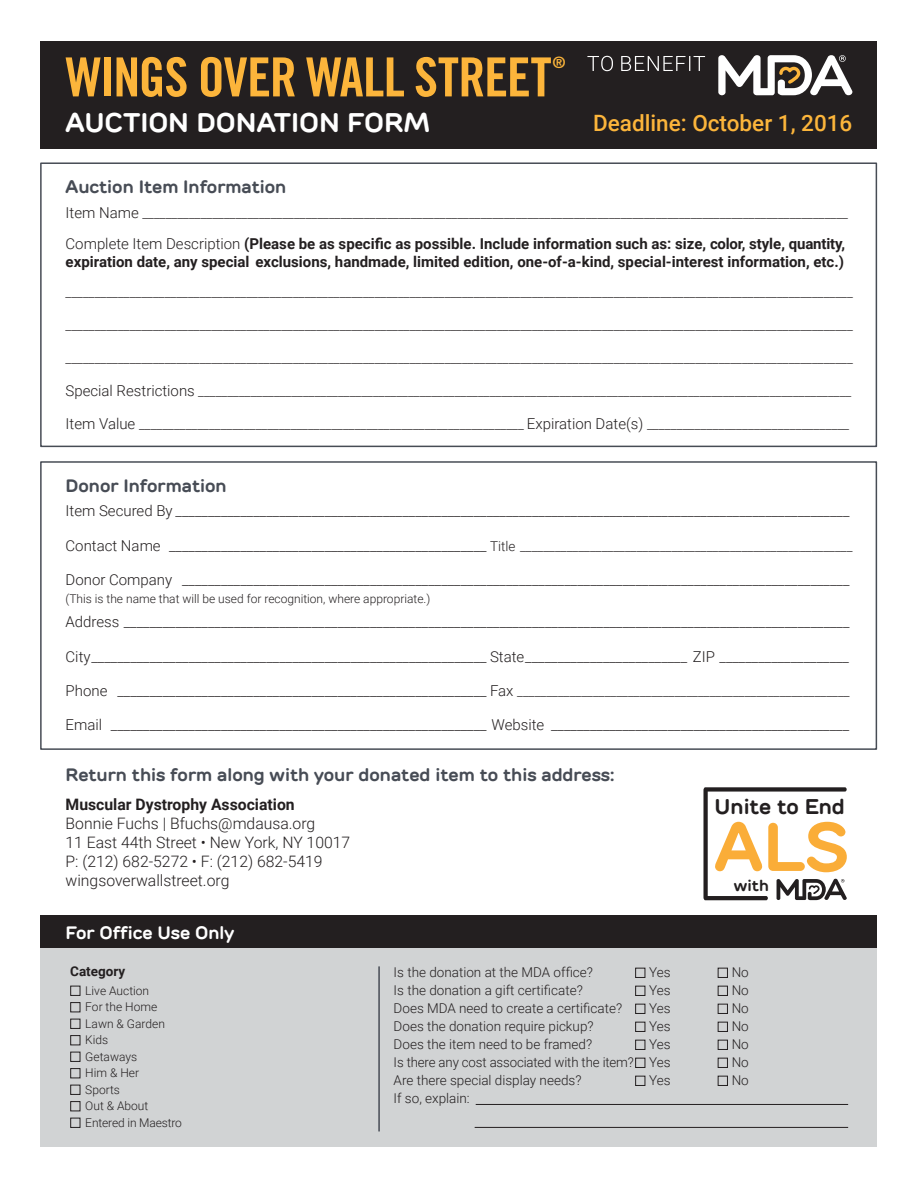
<style>
.page{position:relative;width:918px;height:1188px;background:#fff}
.page>*{position:absolute;margin:0;border:0;box-sizing:border-box;transform-origin:0 0}
.t1{font:700 68.25px "TT Rounds";color:#faad38}
.t2{font:54px "Trade Gothic Bold Cond Twenty";letter-spacing:-.02em;color:#fcb53b}
.t3{font:700 27px "TT Rounds";letter-spacing:-.005em;color:#fff}
.t4{font:500 22.5px "Roboto";color:#fcb53b}
.t5{font:700 21.3px "TT Rounds";color:#231f20}
.t6{font:700 18px "TT Rounds";color:#474c55}
.t7{font:700 18px "TT Rounds";color:#fff}
.t8{font:300 15.75px/18.9px "Roboto";color:#231f20}
.t9{font:700 15.75px "Roboto";color:#231f20}
.t10{font:700 15.75px "TT Rounds";color:#231f20}
.t11{font:15.75px "Trade Gothic Bold Cond Twenty";color:#fcb53b}
.t12{font:300 15px "Roboto";color:#231f20}
.t13{font:700 15px/18px "Roboto";color:#231f20}
.t14{font:300 13.5px "Roboto";color:#231f20}
.t15{font:700 13.5px "Roboto";color:#231f20}
.t16{font:300 12px/16.5px "Roboto";color:#231f20}
.s1{font-size:15px}
.s2{font-weight:300}
.s3{font-size:13.5px}
</style>
<div class="page">
<div style="left:40px;top:41px;width:837px;height:107px;background:#231f20"></div>
<div style="left:40px;top:162px;width:837px;height:285px;border:2px solid #474c55"></div>
<div style="left:40px;top:461px;width:837px;height:289px;border:2px solid #474c55"></div>
<div style="left:40px;top:915px;width:838px;height:33px;background:#231f20"></div>
<div style="left:40px;top:948px;width:838px;height:199px;background:#d1d3d4"></div>
<div style="left:70px;top:986px;width:10px;height:10px;border:1px solid #231f20"></div>
<div style="left:70px;top:1002px;width:10px;height:10px;border:1px solid #231f20"></div>
<div style="left:70px;top:1019px;width:10px;height:10px;border:1px solid #231f20"></div>
<div style="left:70px;top:1035px;width:10px;height:10px;border:1px solid #231f20"></div>
<div style="left:70px;top:1052px;width:10px;height:10px;border:1px solid #231f20"></div>
<div style="left:70px;top:1068px;width:10px;height:10px;border:1px solid #231f20"></div>
<div style="left:70px;top:1085px;width:10px;height:10px;border:1px solid #231f20"></div>
<div style="left:70px;top:1101px;width:10px;height:10px;border:1px solid #231f20"></div>
<div style="left:70px;top:1118px;width:10px;height:10px;border:1px solid #231f20"></div>
<hr style="left:476px;top:1104px;width:372px;height:1px;background:#231f20">
<hr style="left:475px;top:1127px;width:373px;height:1px;background:#231f20">
<div style="left:635px;top:968px;width:10px;height:10px;border:1px solid #231f20"></div>
<div style="left:718px;top:968px;width:10px;height:10px;border:1px solid #231f20"></div>
<div style="left:635px;top:986px;width:10px;height:10px;border:1px solid #231f20"></div>
<div style="left:718px;top:986px;width:10px;height:10px;border:1px solid #231f20"></div>
<div style="left:635px;top:1004px;width:10px;height:10px;border:1px solid #231f20"></div>
<div style="left:718px;top:1004px;width:10px;height:10px;border:1px solid #231f20"></div>
<div style="left:635px;top:1022px;width:10px;height:10px;border:1px solid #231f20"></div>
<div style="left:718px;top:1022px;width:10px;height:10px;border:1px solid #231f20"></div>
<div style="left:635px;top:1040px;width:10px;height:10px;border:1px solid #231f20"></div>
<div style="left:718px;top:1040px;width:10px;height:10px;border:1px solid #231f20"></div>
<div style="left:635px;top:1058px;width:10px;height:10px;border:1px solid #231f20"></div>
<div style="left:718px;top:1058px;width:10px;height:10px;border:1px solid #231f20"></div>
<div style="left:635px;top:1076px;width:10px;height:10px;border:1px solid #231f20"></div>
<div style="left:718px;top:1076px;width:10px;height:10px;border:1px solid #231f20"></div>
<hr style="left:378px;top:966px;width:2px;height:165px;background:#474c55">
<svg style="left:718px;top:55px;width:134px;height:40px"></svg>
<svg style="left:587px;top:56px;width:118px;height:15px"></svg>
<svg style="left:703px;top:787px;width:144px;height:113px"></svg>
<h2 class="t2" style="left:66px;top:44px;width:488px">WINGS OVER WALL STREET</h2>
<p class="t11" style="left:553px;top:53px;width:14px">®</p>
<h3 class="t3" style="left:66px;top:104px;width:366px">AUCTION DONATION FORM</h3>
<h3 class="t4" style="left:593px;top:107px;width:261px">Deadline: October 1, 2016</h3>
<h3 class="t6" style="left:66px;top:174px;width:222px">Auction Item Information</h3>
<p class="t14" style="left:66px;top:203px;width:784px"><span class="s1">Item Name</span> _________________________________________________________________________________________________________________________</p>
<p class="t13" style="left:66px;top:234px;width:781px"><span class="s2">Complete Item Description</span> (Please be as specific as possible. Include information such as: size, color, style, quantity, expiration date, any special exclusions, handmade, limited edition, one-of-a-kind, special-interest information, etc.)</p>
<p class="t14" style="left:66px;top:283px;width:789px">_______________________________________________________________________________________________________________________________________</p>
<p class="t14" style="left:66px;top:316px;width:789px">_______________________________________________________________________________________________________________________________________</p>
<p class="t14" style="left:66px;top:349px;width:789px">_______________________________________________________________________________________________________________________________________</p>
<p class="t14" style="left:66px;top:382px;width:787px"><span class="s1">Special Restrictions</span> ________________________________________________________________________________________________________________</p>
<p class="t14" style="left:66px;top:414px;width:785px"><span class="s1">Item Value</span> __________________________________________________________________ <span class="s1">Expiration Date(s)</span> __________________________________</p>
<h3 class="t6" style="left:66px;top:473px;width:162px">Donor Information</h3>
<p class="t12" style="left:66px;top:500px;width:785px">Item Secured By ________________________________________________________________________________________________________</p>
<p class="t14" style="left:66px;top:536px;width:788px"><span class="s1">Contact Name _________________________________________________</span> Title _________________________________________________________</p>
<p class="t12" style="left:66px;top:569px;width:785px">Donor Company _______________________________________________________________________________________________________</p>
<p class="t16" style="left:66px;top:590px;width:366px">(This is the name that will be used for recognition, where appropriate.)</p>
<p class="t12" style="left:66px;top:612px;width:786px">Address ________________________________________________________________________________________________________________</p>
<p class="t12" style="left:66px;top:646px;width:785px">City_____________________________________________________________ State_________________________ ZIP ____________________</p>
<p class="t12" style="left:66px;top:680px;width:786px">Phone _________________________________________________________ Fax <span class="s3">_________________________________________________________</span></p>
<p class="t12" style="left:66px;top:714px;width:785px">Email __________________________________________________________ Website ______________________________________________</p>
<h3 class="t6" style="left:66px;top:762px;width:550px">Return this form along with your donated item to this address:</h3>
<p class="t9" style="left:66px;top:793px;width:231px">Muscular Dystrophy Association</p>
<p class="t8" style="left:66px;top:813px;width:286px">Bonnie Fuchs | Bfuchs@mdausa.org<br>11 East 44th Street • New York, NY 10017<br>P: (212) 682-5272 • F: (212) 682-5419 wingsoverwallstreet.org</p>
<h3 class="t5" style="left:715px;top:793px;width:132px">Unite to End</h3>
<h1 class="t1" style="left:714px;top:801px;width:136px">ALS</h1>
<p class="t10" style="left:734px;top:875px;width:36px">with</p>
<h3 class="t7" style="left:66px;top:921px;width:170px">For Office Use Only</h3>
<p class="t15" style="left:70px;top:962px;width:57px">Category</p>
<p class="t14" style="left:394px;top:963px;width:201px">Is the donation at the MDA office?</p>
<p class="t14" style="left:649px;top:963px;width:23px">Yes</p>
<p class="t14" style="left:732px;top:963px;width:19px">No</p>
<p class="t14" style="left:394px;top:981px;width:191px">Is the donation a gift certificate?</p>
<p class="t14" style="left:649px;top:981px;width:23px">Yes</p>
<p class="t14" style="left:732px;top:981px;width:19px">No</p>
<p class="t14" style="left:394px;top:999px;width:230px">Does MDA need to create a certificate?</p>
<p class="t14" style="left:649px;top:999px;width:23px">Yes</p>
<p class="t14" style="left:732px;top:999px;width:19px">No</p>
<p class="t14" style="left:394px;top:1017px;width:201px">Does the donation require pickup?</p>
<p class="t14" style="left:649px;top:1017px;width:23px">Yes</p>
<p class="t14" style="left:732px;top:1017px;width:19px">No</p>
<p class="t14" style="left:394px;top:1035px;width:200px">Does the item need to be framed?</p>
<p class="t14" style="left:649px;top:1035px;width:23px">Yes</p>
<p class="t14" style="left:732px;top:1035px;width:19px">No</p>
<p class="t14" style="left:394px;top:1053px;width:278px">Is there any cost associated with the item? Yes</p>
<p class="t14" style="left:732px;top:1053px;width:19px">No</p>
<p class="t14" style="left:394px;top:1071px;width:189px">Are there special display needs?</p>
<p class="t14" style="left:649px;top:1071px;width:23px">Yes</p>
<p class="t14" style="left:732px;top:1071px;width:19px">No</p>
<p class="t14" style="left:394px;top:1089px;width:78px">If so, explain:</p>
<p class="t16" style="left:85px;top:982px;width:98px">Live Auction<br>For the Home<br>Lawn &amp; Garden<br>Kids<br>Getaways<br>Him &amp; Her<br>Sports<br>Out &amp; About<br>Entered in Maestro</p>
</div>
